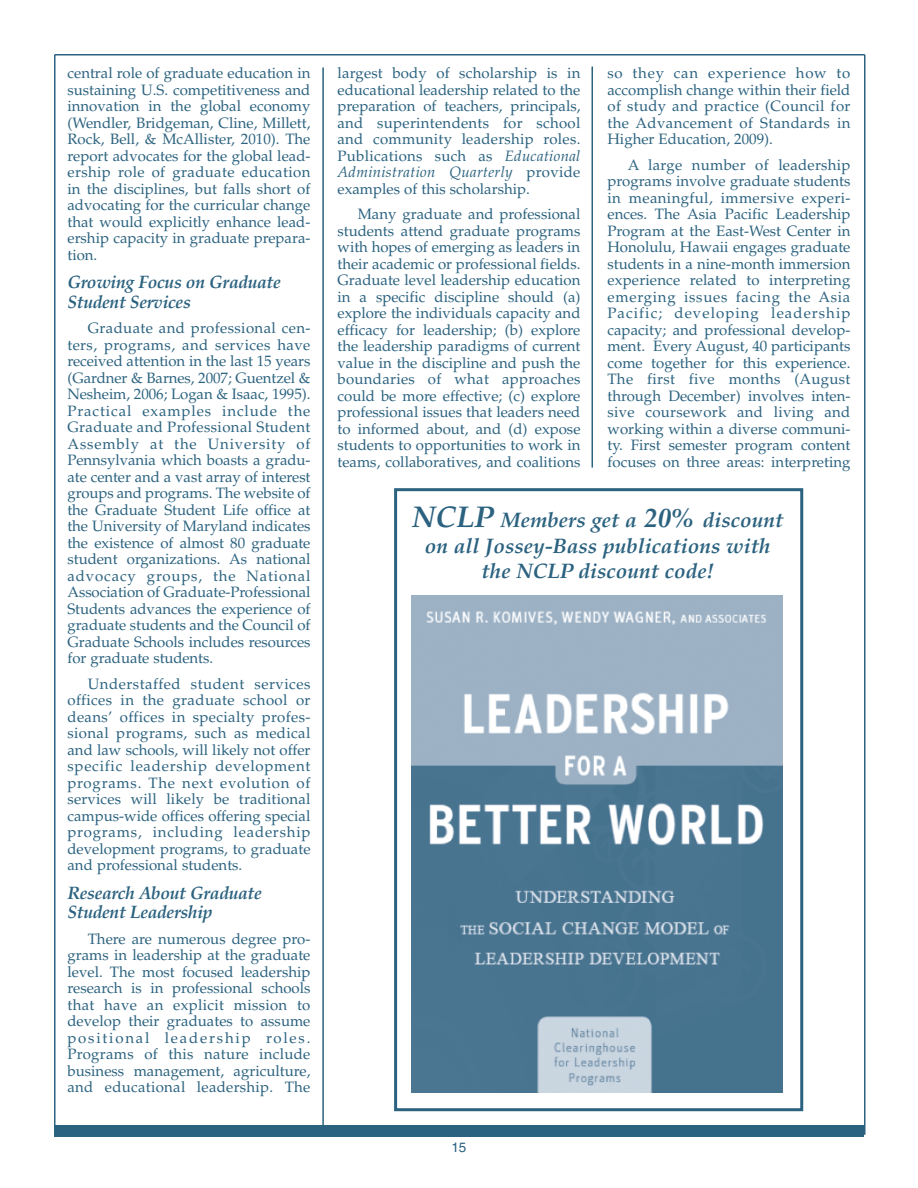
<style>
.page{position:relative;width:918px;height:1188px;background:#fff}
.page>*{position:absolute;margin:0;border:0;box-sizing:border-box;transform-origin:0 0}
.t1{font:italic 700 21px/25.5px "Palatino";color:#2b627f;text-align:center}
.t2{font:italic 700 18px/19.5px "Palatino";letter-spacing:-.02em;color:#2b627f}
.t3{font:15px/16.5px "Palatino";color:#2b627f;text-align:justify}
.t4{font:13.5px "Helvetica";color:#2b627f}
.s1{font-style:italic}
.s2{font-size:30px}
.s3{font-size:27px}
</style>
<div class="page">
<div style="left:54px;top:1125px;width:810px;height:12px;background:#2b627f"></div>
<hr style="left:322px;top:68px;width:2px;height:1061px;background:#2b627f">
<hr style="left:592px;top:67px;width:1px;height:401px;background:#2b627f">
<hr style="left:55px;top:54px;width:810px;height:2px;background:#2b627f">
<hr style="left:54px;top:55px;width:2px;height:1080px;background:#2b627f">
<hr style="left:864px;top:55px;width:2px;height:1080px;background:#2b627f">
<div style="left:394px;top:488px;width:409px;height:623px;border:3px solid #2b627f"></div>
<img style="left:412px;top:596px;width:371px;height:497px">
<p class="t3" style="left:67px;top:67px;width:245px">central role of graduate education in sustaining U.S. competitiveness and innovation in the global economy (Wendler, Bridgeman, Cline, Millett, Rock, Bell, &amp; McAllister, 2010). The report advocates for the global lead&shy;ership role of graduate education in the disciplines, but falls short of advocating for the curricular change that would explicitly enhance lead&shy;ership capacity in graduate prepara&shy;tion.</p>
<p class="t2" style="left:67px;top:275px;width:215px">Growing Focus on Graduate<br>Student Services</p>
<p class="t3" style="left:67px;top:322px;width:245px;text-indent:20px">Graduate and professional cen&shy;ters, programs, and services have received attention in the last 15 years (Gardner &amp; Barnes, 2007; Guentzel &amp; Nesheim, 2006; Logan &amp; Isaac, 1995).<br>Practical examples include the Graduate and Professional Student Assembly at the University of Pennsylvania which boasts a gradu&shy;ate center and a vast array of interest groups and programs. The website of the Graduate Student Life office at the University of Maryland indicates the existence of almost 80 graduate student organizations. As national advocacy groups, the National Association of Graduate-Professional Students advances the experience of graduate students and the Council of Graduate Schools includes resources for graduate students.</p>
<p class="t3" style="left:67px;top:677px;width:245px;text-indent:20px">Understaffed student services offices in the graduate school or deans’ offices in specialty profes&shy;sional programs, such as medical and law schools, will likely not offer specific leadership development programs. The next evolution of services will likely be traditional campus-wide offices offering special programs, including leadership development programs, to graduate and professional students.</p>
<p class="t2" style="left:67px;top:885px;width:196px">Research About Graduate<br>Student Leadership</p>
<p class="t3" style="left:67px;top:932px;width:245px;text-indent:20px">There are numerous degree pro&shy;grams in leadership at the graduate level. The most focused leadership research is in professional schools that have an explicit mission to develop their graduates to assume positional leadership roles.<br>Programs of this nature include business management, agriculture, and educational leadership. The</p>
<p class="t3" style="left:337px;top:67px;width:244px">largest body of scholarship is in educational leadership related to the preparation of teachers, principals, and superintendents for school and community leadership roles.<br>Publications such as <span class="s1">Educational Administration Quarterly</span> provide examples of this scholarship.</p>
<p class="t3" style="left:337px;top:208px;width:245px;text-indent:20px">Many graduate and professional students attend graduate programs with hopes of emerging as leaders in their academic or professional fields.<br>Graduate level leadership education in a specific discipline should (a) explore the individuals capacity and efficacy for leadership; (b) explore the leadership paradigms of current value in the discipline and push the boundaries of what approaches could be more effective; (c) explore professional issues that leaders need to informed about, and (d) expose students to opportunities to work in teams, collaboratives, and coalitions</p>
<p class="t3" style="left:607px;top:67px;width:244px">so they can experience how to accomplish change within their field of study and practice (Council for the Advancement of Standards in Higher Education, 2009).</p>
<p class="t3" style="left:607px;top:158px;width:245px;text-indent:20px">A large number of leadership programs involve graduate students in meaningful, immersive experi&shy;ences. The Asia Pacific Leadership Program at the East-West Center in Honolulu, Hawaii engages graduate students in a nine-month immersion experience related to interpreting emerging issues facing the Asia Pacific; developing leadership capacity; and professional develop&shy;ment. Every August, 40 participants come together for this experience.<br>The first five months (August through December) involves inten&shy;sive coursework and living and working within a diverse communi&shy;ty. First semester program content focuses on three areas: interpreting</p>
<h1 class="t1" style="left:412px;top:510px;width:373px"><span class="s2">NCLP</span> Members get a <span class="s3">20%</span> discount on all Jossey-Bass publications with the NCLP discount code!</h1>
<p class="t4" style="left:451px;top:1142px;width:17px">15</p>
</div>
